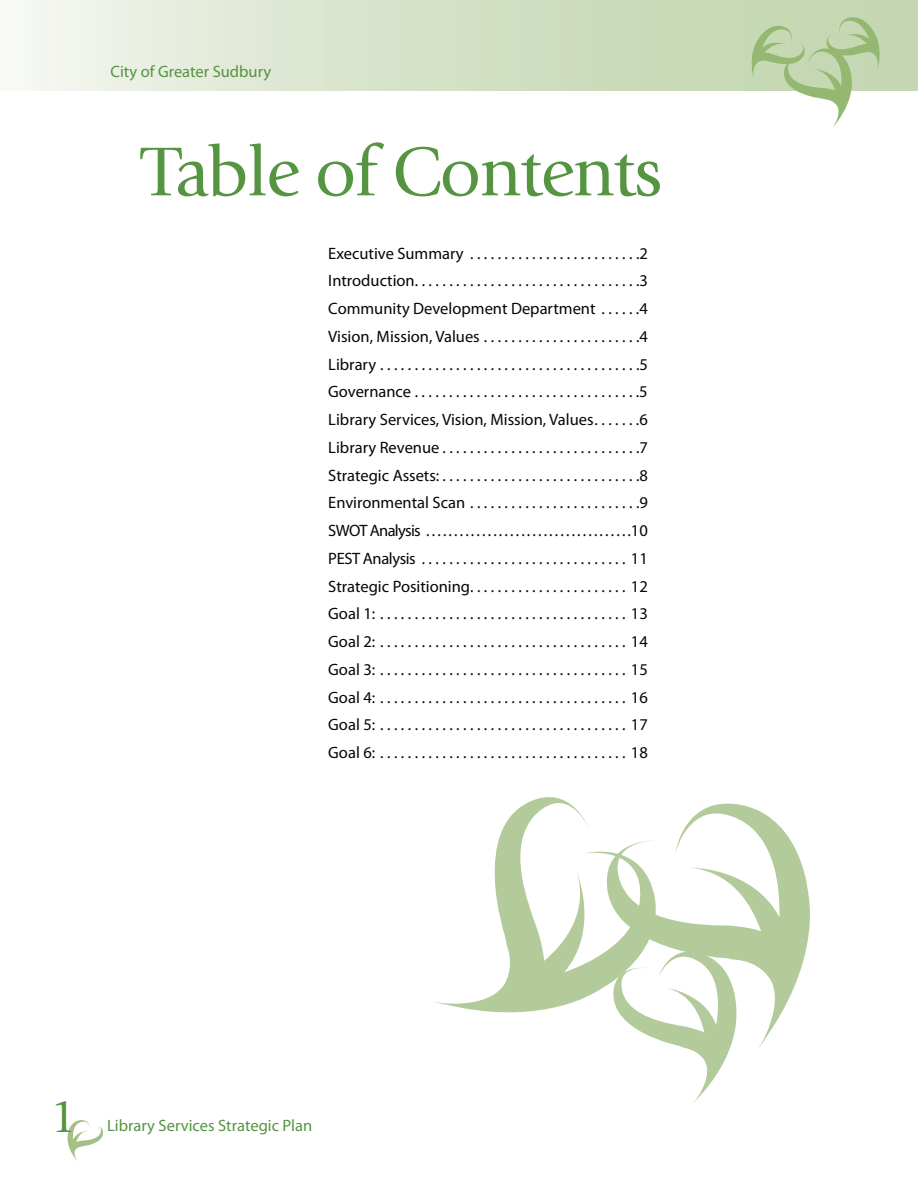
<style>
.page{position:relative;width:918px;height:1188px;background:#fff}
.page>*{position:absolute;margin:0;border:0;box-sizing:border-box;transform-origin:0 0}
.t1{font:72px "Giovanni";letter-spacing:-.025em;color:#559441}
.t2{font:48px "Giovanni";color:#559441}
.t3{font:16.5px/27.8px "Myriad Pro";color:#030806;text-align:justify}
.t4{font:16.5px "Myriad Pro";color:#559441}
</style>
<div class="page">
<div style="left:0;top:0;width:918px;height:91px;background:linear-gradient(to right,#f1f4eb,#bdd1a7)"></div>
<svg style="left:67px;top:1120px;width:36px;height:41px"></svg>
<svg style="left:749px;top:15px;width:133px;height:112px"></svg>
<svg style="left:693px;top:1054px;width:35px;height:49px"></svg>
<svg style="left:631px;top:803px;width:179px;height:251px"></svg>
<svg style="left:435px;top:797px;width:229px;height:228px"></svg>
<p class="t4" style="left:110px;top:66px;width:162px">City of Greater Sudbury</p>
<h1 class="t1" style="left:142px;top:143px;width:522px">Table of Contents</h1>
<p class="t3" style="left:328px;top:240px;width:321px">Executive Summary .........................2<br>Introduction.................................3<br>Community Development Department . . . . . .4<br>Vision, Mission, Values .......................4<br>Library ......................................5<br>Governance . . . . . . . . . . . . . . . . . . . . . . . . . . . . . . . . .5<br>Library Services, Vision, Mission, Values. . . . . . .6<br>Library Revenue.............................7<br>Strategic Assets:.............................8<br>Environmental Scan .........................9<br>SWOT Analysis .....................................10<br>PEST Analysis ..............................11<br>Strategic Positioning.......................12<br>Goal 1: ....................................13<br>Goal 2: ....................................14<br>Goal 3: ....................................15<br>Goal 4: ....................................16<br>Goal 5: ....................................17<br>Goal 6: ....................................18</p>
<h2 class="t2" style="left:50px;top:1097px;width:28px">1</h2>
<p class="t4" style="left:107px;top:1119px;width:207px">Library Services Strategic Plan</p>
</div>
